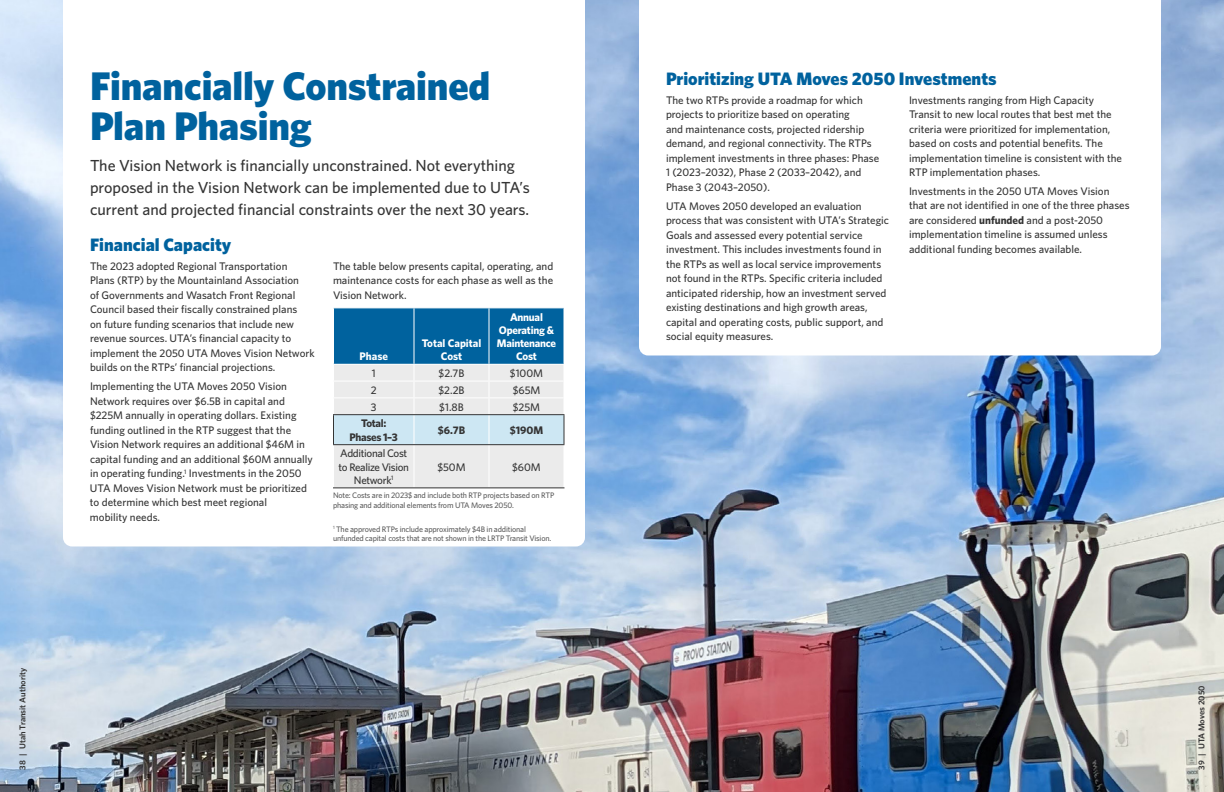
<style>
.page{position:relative;width:1224px;height:792px;background:#fff}
.page>*{position:absolute;margin:0;border:0;box-sizing:border-box;transform-origin:0 0}
.t1{font:900 40px/40px "Whitney";letter-spacing:-.005em;color:#00629e}
.t2{font:900 18px "Whitney";color:#00629e}
.t3{font:500 16px/22px "Whitney";color:#343434}
.t4{font:500 11px/14.5px "Whitney";color:#343434}
.t5{font:500 11px/13.2px "Whitney";letter-spacing:-.03em;color:#343434;text-align:center}
.t6{font:700 11px/13.2px "Whitney";letter-spacing:-.02em;color:#fff;text-align:center}
.t7{font:700 11px/13.2px "Whitney";letter-spacing:-.03em;color:#343434;text-align:center}
.t8{font:700 11px/13.2px "Whitney";color:#fff;text-align:center}
.t9{font:600 8.5px "Whitney";color:#343434}
.t10{font:500 8px/9.6px "Whitney";letter-spacing:-.02em;color:#5d5d5d}
.s1{font-weight:700}
</style>
<div class="page">
<img style="left:0;top:0;width:1224px;height:792px">
<svg style="left:63px;top:0;width:522px;height:546px"></svg>
<svg style="left:639px;top:0;width:522px;height:356px"></svg>
<hr style="left:333px;top:307px;width:81px;height:1px;background:#fff">
<hr style="left:414px;top:307px;width:75px;height:1px;background:#fff">
<hr style="left:489px;top:307px;width:75px;height:1px;background:#fff">
<svg style="left:333px;top:308px;width:232px;height:180px"></svg>
<hr style="left:333px;top:444px;width:81px;height:1px;background:#343434">
<hr style="left:414px;top:444px;width:75px;height:1px;background:#343434">
<hr style="left:489px;top:444px;width:75px;height:1px;background:#343434">
<hr style="left:333px;top:487px;width:81px;height:1px;background:#343434">
<hr style="left:414px;top:487px;width:75px;height:1px;background:#343434">
<hr style="left:489px;top:487px;width:75px;height:1px;background:#343434">
<p class="t9" style="left:17px;top:770px;width:103px;rotate:-90deg">38 | Utah Transit Authority</p>
<h1 class="t1" style="left:90px;top:65px;width:402px">Financially Constrained<br>Plan Phasing</h1>
<h3 class="t3" style="left:90px;top:154px;width:441px">The Vision Network is financially unconstrained. Not everything proposed in the Vision Network can be implemented due to UTA’s current and projected financial constraints over the next 30 years.</h3>
<h2 class="t2" style="left:90px;top:232px;width:143px">Financial Capacity</h2>
<p class="t4" style="left:90px;top:259px;width:226px">The 2023 adopted Regional Transportation Plans (RTP) by the Mountainland Association<br>of Governments and Wasatch Front Regional Council based their fiscally constrained plans<br>on future funding scenarios that include new revenue sources. UTA’s financial capacity to implement the 2050 UTA Moves Vision Network builds on the RTPs’ financial projections.</p>
<p class="t4" style="left:90px;top:379px;width:224px">Implementing the UTA Moves 2050 Vision Network requires over $6.5B in capital and $225M annually in operating dollars. Existing funding outlined in the RTP suggest that the Vision Network requires an additional $46M in capital funding and an additional $60M annually in operating funding.<sup>1</sup> Investments in the 2050<br>UTA Moves Vision Network must be prioritized to determine which best meet regional<br>mobility needs.</p>
<p class="t4" style="left:333px;top:259px;width:222px;text-align:justify">The table below presents capital, operating, and maintenance costs for each phase as well as the Vision Network.</p>
<p class="t6" style="left:497px;top:310px;width:61px">Annual<br>Operating &amp;<br>Maintenance<br>Cost</p>
<p class="t8" style="left:422px;top:336px;width:61px">Total Capital<br>Cost</p>
<p class="t6" style="left:360px;top:350px;width:30px">Phase</p>
<p class="t4" style="left:372px;top:366px;width:5px">1</p>
<p class="t4" style="left:439px;top:366px;width:27px">$2.7B</p>
<p class="t4" style="left:510px;top:366px;width:35px">$100M</p>
<p class="t4" style="left:371px;top:383px;width:7px">2</p>
<p class="t4" style="left:438px;top:383px;width:28px">$2.2B</p>
<p class="t4" style="left:513px;top:383px;width:29px">$65M</p>
<p class="t4" style="left:371px;top:399px;width:7px">3</p>
<p class="t4" style="left:439px;top:399px;width:26px">$1.8B</p>
<p class="t4" style="left:513px;top:399px;width:29px">$25M</p>
<p class="t7" style="left:350px;top:417px;width:50px">Total:<br>Phases 1–3</p>
<p class="t7" style="left:438px;top:423px;width:29px">$6.7B</p>
<p class="t7" style="left:510px;top:423px;width:35px">$190M</p>
<p class="t5" style="left:338px;top:447px;width:72px">Additional Cost to Realize Vision<br>Network<sup>1</sup></p>
<p class="t4" style="left:437px;top:459px;width:30px">$50M</p>
<p class="t4" style="left:512px;top:459px;width:30px">$60M</p>
<p class="t10" style="left:333px;top:491px;width:223px">Note: Costs are in 2023$ and include both RTP projects based on RTP phasing and additional elements from UTA Moves 2050.</p>
<p class="t10" style="left:333px;top:524px;width:220px"><sup>1</sup> The approved RTPs include approximately $4B in additional unfunded capital costs that are not shown in the LRTP Transit Vision.</p>
<h2 class="t2" style="left:666px;top:66px;width:332px">Prioritizing UTA Moves 2050 Investments</h2>
<p class="t4" style="left:666px;top:92px;width:215px">The two RTPs provide a roadmap for which projects to prioritize based on operating<br>and maintenance costs, projected ridership demand, and regional connectivity. The RTPs implement investments in three phases: Phase 1 (2023–2032), Phase 2 (2033–2042), and Phase 3 (2043–2050).</p>
<p class="t4" style="left:666px;top:198px;width:225px">UTA Moves 2050 developed an evaluation process that was consistent with UTA’s Strategic Goals and assessed every potential service investment. This includes investments found in the RTPs as well as local service improvements not found in the RTPs. Specific criteria included anticipated ridership, how an investment served existing destinations and high growth areas, capital and operating costs, public support, and social equity measures.</p>
<p class="t4" style="left:909px;top:92px;width:215px">Investments ranging from High Capacity Transit to new local routes that best met the criteria were prioritized for implementation, based on costs and potential benefits. The implementation timeline is consistent with the RTP implementation phases.</p>
<p class="t4" style="left:909px;top:184px;width:222px">Investments in the 2050 UTA Moves Vision that are not identified in one of the three phases are considered <span class="s1">unfunded</span> and a post-2050 implementation timeline is assumed unless additional funding becomes available.</p>
<p class="t9" style="left:1196px;top:770px;width:86px;rotate:-90deg">39 | UTA Moves 2050</p>
</div>
